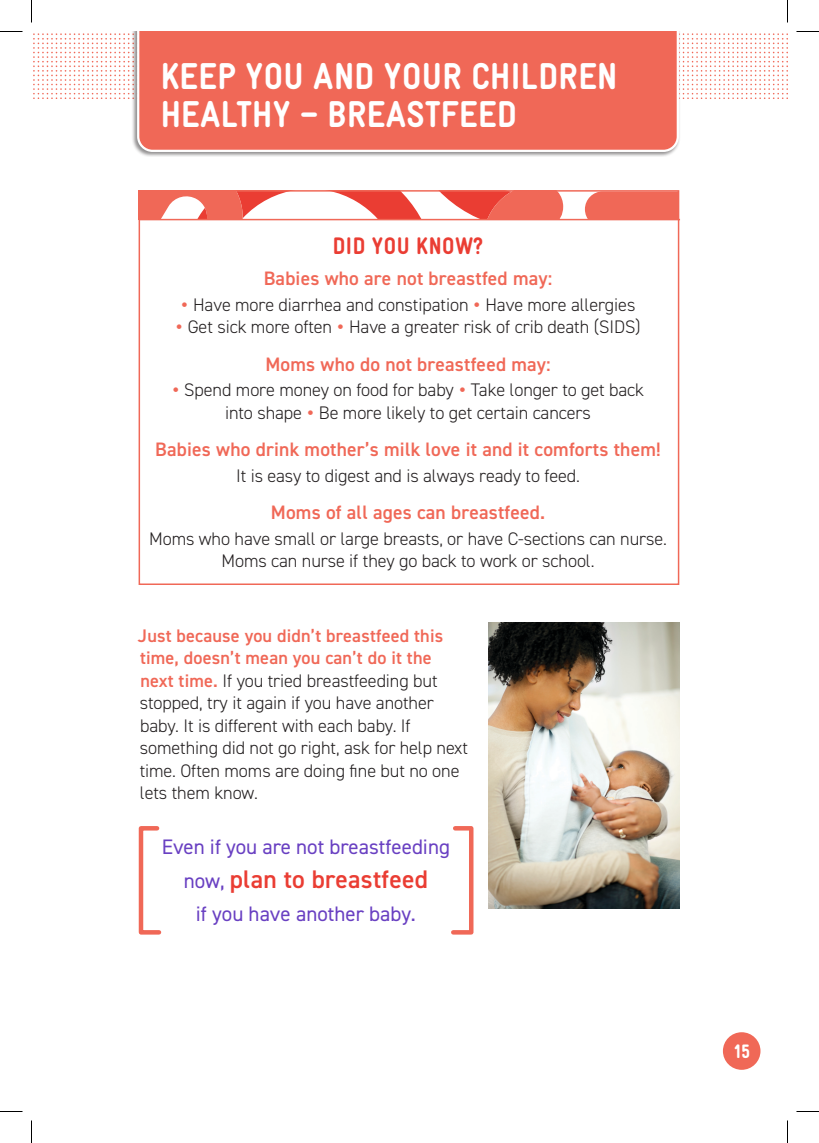
<style>
.page{position:relative;width:819px;height:1143px;background:#fff}
.page>*{position:absolute;margin:0;border:0;box-sizing:border-box;transform-origin:0 0}
.t1{font:900 37.5px/37.5px "WIC Gravur Condensed";letter-spacing:.01em;color:#fff}
.t2{font:600 25.5px "DIN2014";letter-spacing:.01em;color:#ea3d33}
.t3{font:900 24px "WIC Gravur Condensed";letter-spacing:.02em;color:#ea3d33}
.t4{font:21px "DIN2014";color:#6940c2}
.t5{font:600 19.5px "DIN2014";letter-spacing:.01em;color:#f06857}
.t6{font:900 19.5px "WIC Gravur Condensed";color:#fff}
.t7{font:300 18.15px/22.5px "DIN2014";letter-spacing:-.005em;color:#231f20;text-align:center}
.s1{font-size:27.3px;color:#f06857}
.s2{font-weight:600;color:#f06857}
.s3{font-weight:400;font-size:21px;color:#6940c2}
</style>
<div class="page">
<img style="left:33px;top:33px;width:755px;height:66px">
<div style="left:132px;top:32px;width:549px;height:125px;background:#231f20;opacity:.5"></div>
<div style="left:136px;top:32px;width:544px;height:121px;background:#f06857"></div>
<svg style="left:142px;top:193px;width:534px;height:26px"></svg>
<div style="left:139px;top:190px;width:540px;height:395px;border:2px solid #f06857"></div>
<hr style="left:139px;top:219px;width:541px;height:1px;background:#f06857">
<img style="left:489px;top:622px;width:191px;height:287px">
<svg style="left:138px;top:826px;width:24px;height:109px"></svg>
<svg style="left:451px;top:826px;width:23px;height:109px"></svg>
<div style="left:723px;top:1032px;width:37px;height:38px;background:#f06857;border-radius:50%"></div>
<svg style="left:0;top:31px;width:22px;height:1px"></svg>
<svg style="left:796px;top:31px;width:23px;height:1px"></svg>
<svg style="left:0;top:1111px;width:22px;height:1px"></svg>
<svg style="left:796px;top:1111px;width:23px;height:1px"></svg>
<svg style="left:31px;top:0;width:1px;height:22px"></svg>
<svg style="left:31px;top:1120px;width:1px;height:23px"></svg>
<svg style="left:787px;top:0;width:1px;height:22px"></svg>
<svg style="left:787px;top:1120px;width:1px;height:23px"></svg>
<h1 class="t1" style="left:161px;top:58px;width:458px">KEEP YOU AND YOUR CHILDREN<br>HEALTHY – BREASTFEED</h1>
<h3 class="t3" style="left:333px;top:232px;width:152px">DID YOU KNOW?</h3>
<p class="t5" style="left:264px;top:265px;width:290px">Babies who are not breastfed may:</p>
<p class="t7" style="left:181px;top:293px;width:456px"><span class="s1">•</span> Have more diarrhea and constipation <span class="s1">•</span> Have more allergies</p>
<p class="t7" style="left:175px;top:316px;width:467px"><span class="s1">•</span> Get sick more often <span class="s1">•</span> Have a greater risk of crib death (SIDS)</p>
<p class="t5" style="left:265px;top:351px;width:287px">Moms who do not breastfeed may:</p>
<p class="t7" style="left:172px;top:379px;width:474px"><span class="s1">•</span> Spend more money on food for baby <span class="s1">•</span> Take longer to get back into shape <span class="s1">•</span> Be more likely to get certain cancers</p>
<p class="t5" style="left:155px;top:436px;width:507px">Babies who drink mother’s milk love it and it comforts them!</p>
<p class="t7" style="left:236px;top:464px;width:345px">It is easy to digest and is always ready to feed.</p>
<p class="t5" style="left:271px;top:499px;width:276px">Moms of all ages can breastfeed.</p>
<p class="t7" style="left:149px;top:527px;width:519px">Moms who have small or large breasts, or have C-sections can nurse.<br>Moms can nurse if they go back to work or school.</p>
<p class="t7" style="left:138px;top:624px;width:332px;text-align:left"><span class="s2">Just because you didn’t breastfeed this time, doesn’t mean you can’t do it the<br>next time.</span> If you tried breastfeeding but stopped, try it again if you have another baby. It is different with each baby. If something did not go right, ask for help next time. Often moms are doing fine but no one lets them know.</p>
<p class="t4" style="left:162px;top:833px;width:290px">Even if you are not breastfeeding</p>
<h2 class="t2" style="left:184px;top:863px;width:246px"><span class="s3">now,</span> plan to breastfeed</h2>
<p class="t4" style="left:196px;top:901px;width:221px">if you have another baby.</p>
<p class="t6" style="left:733px;top:1040px;width:18px">15</p>
</div>
